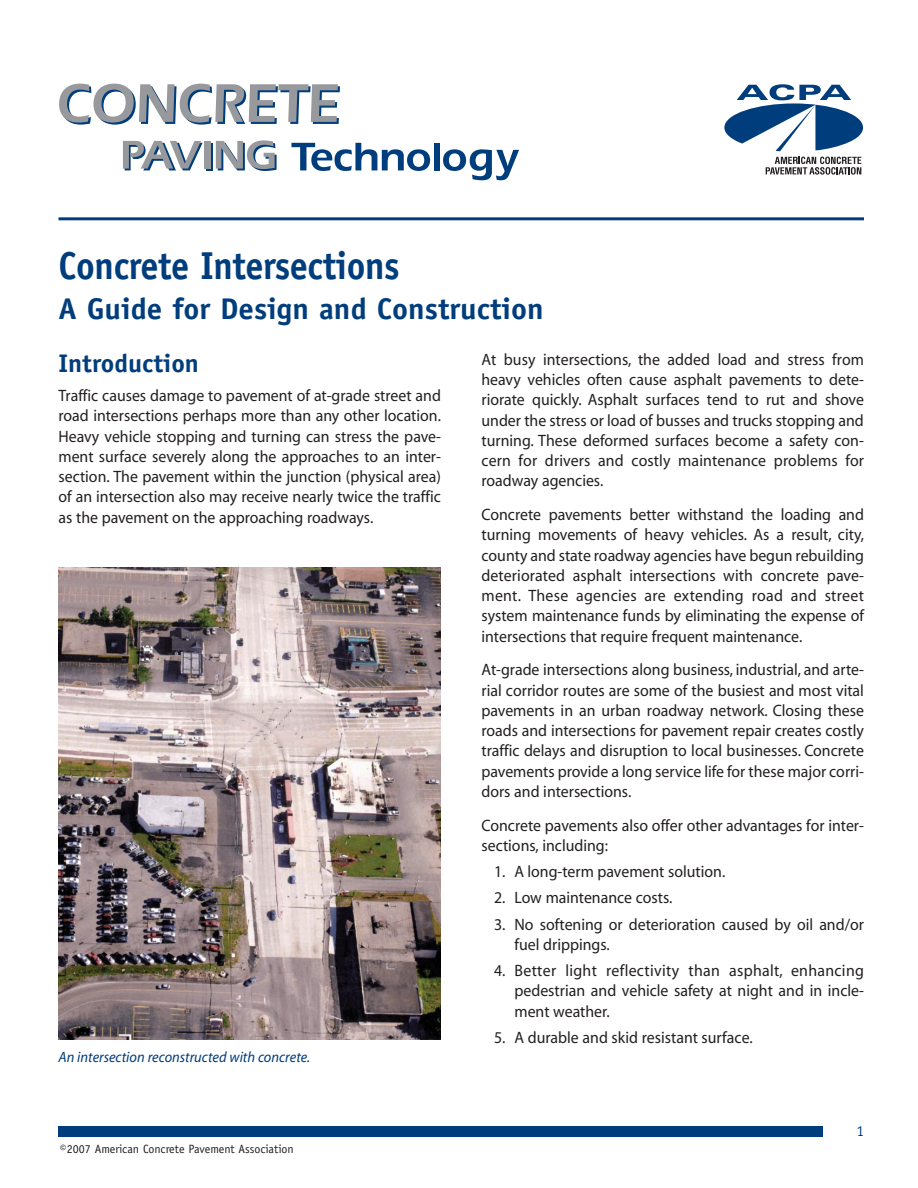
<style>
.page{position:relative;width:918px;height:1188px;background:#fff}
.page>*{position:absolute;margin:0;border:0;box-sizing:border-box;transform-origin:0 0}
.t1{font:700 39px "Officina Sans";letter-spacing:-.01em;color:#003d7d;scale:.93 1}
.t2{font:700 30px "Officina Sans";color:#003d7d}
.t3{font:700 25.5px "Officina Sans";color:#003d7d}
.t4{font:16.5px/20.2px "Myriad";color:#231f20;text-align:justify;scale:.96 1}
.t5{font:italic 15px "Myriad";color:#003d7d;scale:.96 1}
.t6{font:15px "Officina Sans";color:#003d7d}
.t7{font:12px "Officina Sans";color:#231f20}
</style>
<div class="page">
<div style="left:58px;top:1126px;width:766px;height:11px;background:#003d7d"></div>
<svg style="left:59px;top:84px;width:281px;height:41px"></svg>
<div style="left:206px;top:143px;width:6px;height:27px;background:#97999c"></div>
<svg style="left:291px;top:143px;width:139px;height:28px"></svg>
<div style="left:434px;top:143px;width:6px;height:27px;background:#003d7d"></div>
<svg style="left:443px;top:149px;width:76px;height:31px"></svg>
<svg style="left:123px;top:141px;width:80px;height:29px"></svg>
<div style="left:204px;top:141px;width:6px;height:28px;background:#97999c"></div>
<svg style="left:216px;top:140px;width:61px;height:31px"></svg>
<svg style="left:724px;top:84px;width:139px;height:67px"></svg>
<svg style="left:766px;top:157px;width:95px;height:18px"></svg>
<hr style="left:58px;top:217px;width:806px;height:3px;background:#003d7d">
<img style="left:59px;top:568px;width:382px;height:472px">
<h1 class="t1" style="left:58px;top:251px;width:368px">Concrete Intersections</h1>
<h2 class="t2" style="left:58px;top:298px;width:487px">A Guide for Design and Construction</h2>
<h3 class="t3" style="left:58px;top:353px;width:142px">Introduction</h3>
<p class="t4" style="left:58px;top:387px;width:400px">Traffic causes damage to pavement of at-grade street and road intersections perhaps more than any other location.<br>Heavy vehicle stopping and turning can stress the pave&shy;ment surface severely along the approaches to an inter&shy;section. The pave ment within the junction (physical area) of an intersection also may receive nearly twice the traffic as the pavement on the approaching roadways.</p>
<p class="t5" style="left:58px;top:1051px;width:264px">An intersection reconstructed with concrete.</p>
<p class="t7" style="left:60px;top:1144px;width:235px">©2007 American Concrete Pavement Association</p>
<p class="t4" style="left:481px;top:351px;width:400px">At busy intersections, the added load and stress from heavy vehicles often cause asphalt pavements to dete - riorate quickly. Asphalt surfaces tend to rut and shove under the stress or load of busses and trucks stopping and turning. These deformed surfaces become a safety con - cern for drivers and costly maintenance problems for roadway agencies.</p>
<p class="t4" style="left:481px;top:506px;width:400px">Concrete pavements better withstand the loading and turning movements of heavy vehicles. As a result, city, county and state roadway agencies have begun rebuilding deteriorated asphalt intersections with concrete pave&shy;ment. These agencies are extending road and street system maintenance funds by eliminating the expense of intersections that require frequent maintenance.</p>
<p class="t4" style="left:481px;top:661px;width:400px">At-grade intersections along business, industrial, and arte&shy;rial corridor routes are some of the busiest and most vital pavements in an urban roadway network. Closing these roads and intersections for pavement repair creates costly traffic delays and disruption to local businesses. Con crete pavements provide a long service life for these major corri&shy;dors and intersections.</p>
<p class="t4" style="left:481px;top:816px;width:400px">Concrete pavements also offer other advantages for inter&shy;sections, including:</p>
<p class="t4" style="left:494px;top:863px;width:242px">1. A long-term pavement solution.</p>
<p class="t4" style="left:494px;top:889px;width:187px">2. Low maintenance costs.</p>
<p class="t4" style="left:514px;top:915px;width:366px;text-indent:-20px">3. No softening or deterioration caused by oil and/or fuel drippings.</p>
<p class="t4" style="left:514px;top:962px;width:366px;text-indent:-20px">4. Better light reflectivity than asphalt, enhancing pedes trian and vehicle safety at night and in incle - ment weather.</p>
<p class="t4" style="left:494px;top:1029px;width:271px">5. A durable and skid resistant surface.</p>
<p class="t6" style="left:856px;top:1125px;width:9px">1</p>
</div>
